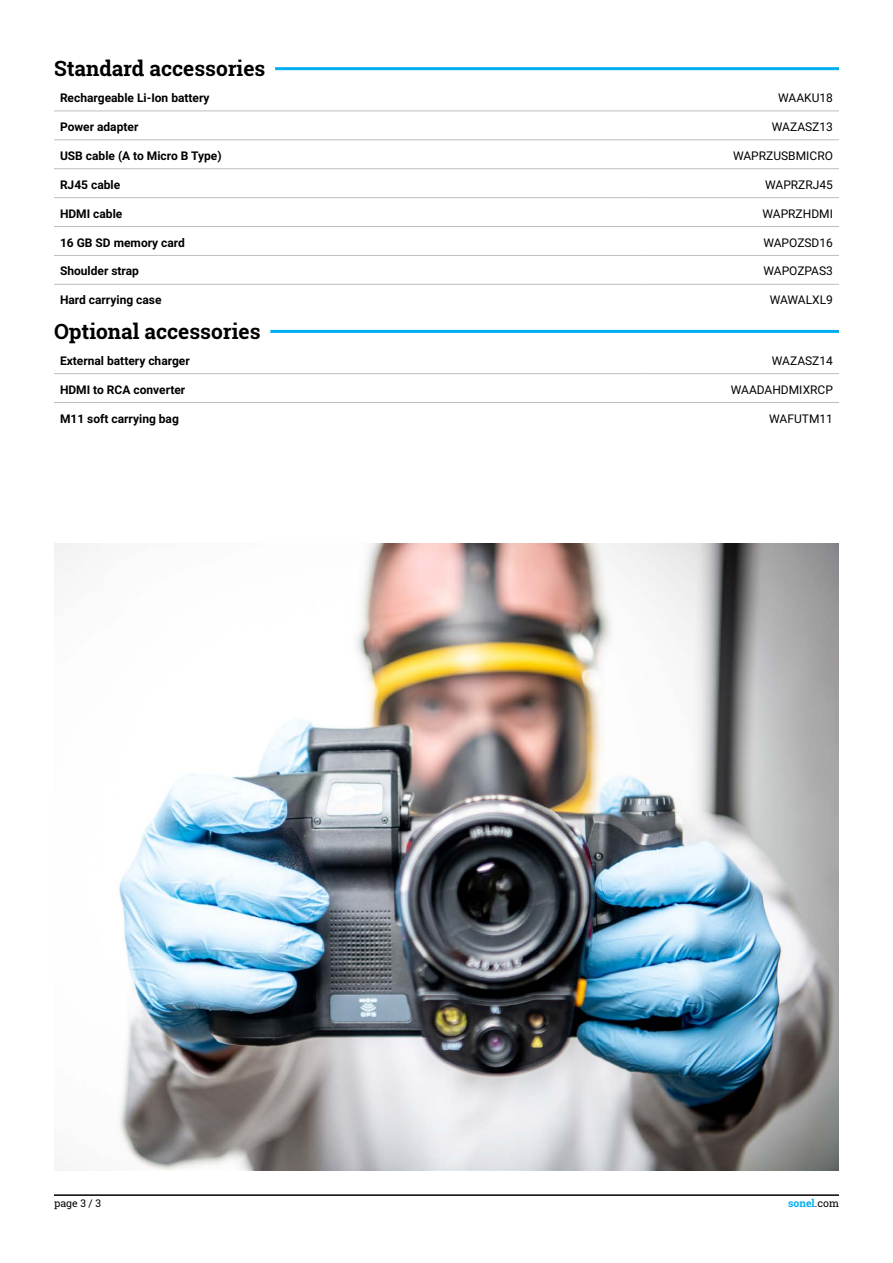
<style>
.page{position:relative;width:893px;height:1263px;background:#fff}
.page>*{position:absolute;margin:0;border:0;box-sizing:border-box;transform-origin:0 0}
.t1{font:700 21px "Roboto Slab";color:#000}
.t2{font:700 12px "Roboto";color:#000}
.t3{font:12px "Roboto";color:#000}
.t4{font:700 10.5px "Roboto Slab";color:#00aeef}
.t5{font:10.5px "Roboto Slab";color:#000}
.s1{font-weight:400;color:#000}
</style>
<div class="page">
<hr style="left:54px;top:1194px;width:785px;height:2px;background:#000">
<hr style="left:54px;top:111px;width:588px;height:1px;background:#bcbec0">
<hr style="left:642px;top:111px;width:197px;height:1px;background:#bcbec0">
<hr style="left:54px;top:139px;width:588px;height:1px;background:#bcbec0">
<hr style="left:642px;top:139px;width:197px;height:1px;background:#bcbec0">
<hr style="left:54px;top:168px;width:588px;height:1px;background:#bcbec0">
<hr style="left:642px;top:168px;width:197px;height:1px;background:#bcbec0">
<hr style="left:54px;top:197px;width:588px;height:1px;background:#bcbec0">
<hr style="left:642px;top:197px;width:197px;height:1px;background:#bcbec0">
<hr style="left:54px;top:255px;width:588px;height:1px;background:#bcbec0">
<hr style="left:642px;top:255px;width:197px;height:1px;background:#bcbec0">
<hr style="left:54px;top:226px;width:588px;height:1px;background:#bcbec0">
<hr style="left:642px;top:226px;width:197px;height:1px;background:#bcbec0">
<hr style="left:54px;top:284px;width:588px;height:1px;background:#bcbec0">
<hr style="left:642px;top:284px;width:197px;height:1px;background:#bcbec0">
<hr style="left:54px;top:373px;width:588px;height:1px;background:#bcbec0">
<hr style="left:642px;top:373px;width:197px;height:1px;background:#bcbec0">
<hr style="left:54px;top:402px;width:588px;height:1px;background:#bcbec0">
<hr style="left:642px;top:402px;width:197px;height:1px;background:#bcbec0">
<hr style="left:275px;top:67px;width:564px;height:3px;background:#00aeef">
<hr style="left:270px;top:330px;width:569px;height:3px;background:#00aeef">
<img style="left:54px;top:543px;width:785px;height:627px">
<h1 class="t1" style="left:54px;top:54px;width:213px">Standard accessories</h1>
<p class="t2" style="left:60px;top:89px;width:151px">Rechargeable Li-Ion battery</p>
<p class="t3" style="left:778px;top:89px;width:56px">WAAKU18</p>
<p class="t2" style="left:60px;top:118px;width:80px">Power adapter</p>
<p class="t3" style="left:772px;top:118px;width:63px">WAZASZ13</p>
<p class="t2" style="left:60px;top:147px;width:163px">USB cable (A to Micro B Type)</p>
<p class="t3" style="left:733px;top:147px;width:101px">WAPRZUSBMICRO</p>
<p class="t2" style="left:60px;top:176px;width:62px">RJ45 cable</p>
<p class="t3" style="left:765px;top:176px;width:69px">WAPRZRJ45</p>
<p class="t2" style="left:60px;top:205px;width:64px">HDMI cable</p>
<p class="t3" style="left:762px;top:205px;width:72px">WAPRZHDMI</p>
<p class="t2" style="left:60px;top:234px;width:126px">16 GB SD memory card</p>
<p class="t3" style="left:763px;top:234px;width:71px">WAPOZSD16</p>
<p class="t2" style="left:60px;top:263px;width:81px">Shoulder strap</p>
<p class="t3" style="left:763px;top:263px;width:71px">WAPOZPAS3</p>
<p class="t2" style="left:60px;top:292px;width:103px">Hard carrying case</p>
<p class="t3" style="left:770px;top:292px;width:65px">WAWALXL9</p>
<h1 class="t1" style="left:54px;top:317px;width:208px">Optional accessories</h1>
<p class="t2" style="left:60px;top:352px;width:131px">External battery charger</p>
<p class="t3" style="left:772px;top:352px;width:63px">WAZASZ14</p>
<p class="t2" style="left:60px;top:381px;width:127px">HDMI to RCA converter</p>
<p class="t3" style="left:731px;top:381px;width:104px">WAADAHDMIXRCP</p>
<p class="t2" style="left:60px;top:410px;width:120px">M11 soft carrying bag</p>
<p class="t3" style="left:769px;top:410px;width:65px">WAFUTM11</p>
<p class="t5" style="left:54px;top:1196px;width:49px">page 3 / 3</p>
<p class="t4" style="left:788px;top:1196px;width:52px">sonel<span class="s1">.com</span></p>
</div>
